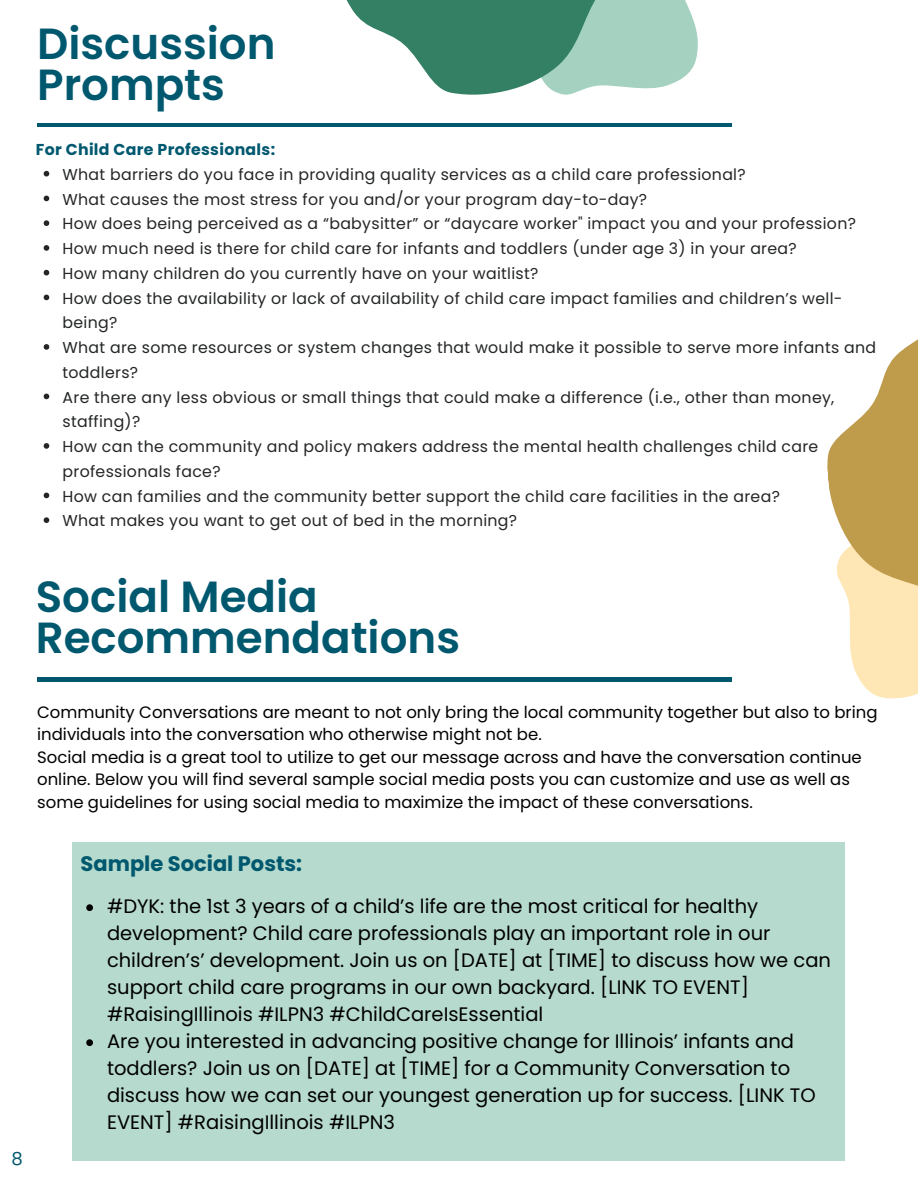
<style>
.page{position:relative;width:918px;height:1188px;background:#fff}
.page>*{position:absolute;margin:0;border:0;box-sizing:border-box;transform-origin:0 0}
.t1{font:600 43.65px/40.5px "Poppins";color:#00586f}
.t2{font:700 21px "Poppins";color:#00586f}
.t3{font:19.5px/27px "Poppins";color:#000}
.t4{font:18px "Poppins";color:#00586f}
.t5{font:16.5px/22.5px "Poppins";color:#000}
.t6{font:15.75px/24.8px "Poppins";letter-spacing:.02em;color:#232526}
.t7{font:700 15.75px "Poppins";letter-spacing:.02em;color:#00586f}
</style>
<div class="page">
<hr style="left:37px;top:124px;width:694px;height:3px;background:#00586f">
<hr style="left:37px;top:678px;width:694px;height:3px;background:#00586f">
<div style="left:72px;top:842px;width:773px;height:318px;background:#b6dacd"></div>
<svg style="left:86px;top:904px;width:7px;height:7px"></svg>
<svg style="left:86px;top:1039px;width:7px;height:7px"></svg>
<svg style="left:827px;top:339px;width:91px;height:360px"></svg>
<svg style="left:346px;top:0;width:352px;height:95px"></svg>
<svg style="left:44px;top:171px;width:5px;height:5px"></svg>
<svg style="left:44px;top:196px;width:5px;height:5px"></svg>
<svg style="left:44px;top:220px;width:5px;height:6px"></svg>
<svg style="left:44px;top:245px;width:5px;height:6px"></svg>
<svg style="left:44px;top:270px;width:5px;height:5px"></svg>
<svg style="left:44px;top:295px;width:5px;height:5px"></svg>
<svg style="left:44px;top:344px;width:5px;height:6px"></svg>
<svg style="left:44px;top:394px;width:5px;height:5px"></svg>
<svg style="left:44px;top:443px;width:5px;height:6px"></svg>
<svg style="left:44px;top:493px;width:5px;height:5px"></svg>
<svg style="left:44px;top:517px;width:5px;height:6px"></svg>
<p class="t1" style="left:37px;top:24px;width:240px">Discussion<br>Prompts</p>
<p class="t7" style="left:36px;top:139px;width:241px">For Child Care Professionals:</p>
<p class="t6" style="left:63px;top:162px;width:685px">What barriers do you face in providing quality services as a child care professional?</p>
<p class="t6" style="left:63px;top:187px;width:586px">What causes the most stress for you and/or your program day-to-day?</p>
<p class="t6" style="left:63px;top:211px;width:795px">How does being perceived as a “babysitter” or “daycare worker" impact you and your profession?</p>
<p class="t6" style="left:63px;top:236px;width:736px">How much need is there for child care for infants and toddlers (under age 3) in your area?</p>
<p class="t6" style="left:63px;top:261px;width:477px">How many children do you currently have on your waitlist?</p>
<p class="t6" style="left:63px;top:286px;width:782px">How does the availability or lack of availability of child care impact families and children’s well&shy;being?</p>
<p class="t6" style="left:63px;top:335px;width:815px">What are some resources or system changes that would make it possible to serve more infants and toddlers?</p>
<p class="t6" style="left:63px;top:385px;width:773px">Are there any less obvious or small things that could make a difference (i.e., other than money, staffing)?</p>
<p class="t6" style="left:63px;top:434px;width:757px">How can the community and policy makers address the mental health challenges child care professionals face?</p>
<p class="t6" style="left:63px;top:484px;width:719px">How can families and the community better support the child care facilities in the area?</p>
<p class="t6" style="left:63px;top:508px;width:456px">What makes you want to get out of bed in the morning?</p>
<p class="t1" style="left:36px;top:577px;width:426px">Social Media<br>Recommendations</p>
<p class="t5" style="left:37px;top:701px;width:842px">Community Conversations are meant to not only bring the local community together but also to bring individuals into the conversation who otherwise might not be.</p>
<p class="t5" style="left:37px;top:746px;width:826px">Social media is a great tool to utilize to get our message across and have the conversation continue online. Below you will find several sample social media posts you can customize and use as well as some guidelines for using social media to maximize the impact of these conversations.</p>
<p class="t4" style="left:11px;top:1146px;width:13px">8</p>
<p class="t2" style="left:81px;top:849px;width:223px">Sample Social Posts:</p>
<p class="t3" style="left:107px;top:893px;width:726px">#DYK: the 1st 3 years of a child’s life are the most critical for healthy development? Child care professionals play an important role in our children’s’ development. Join us on [DATE] at [TIME] to discuss how we can support child care programs in our own backyard. [LINK TO EVENT] #RaisingIllinois #ILPN3 #ChildCareIsEssential</p>
<p class="t3" style="left:107px;top:1028px;width:710px">Are you interested in advancing positive change for Illinois’ infants and toddlers? Join us on [DATE] at [TIME] for a Community Conversation to discuss how we can set our youngest generation up for success. [LINK TO EVENT] #RaisingIllinois #ILPN3</p>
</div>
